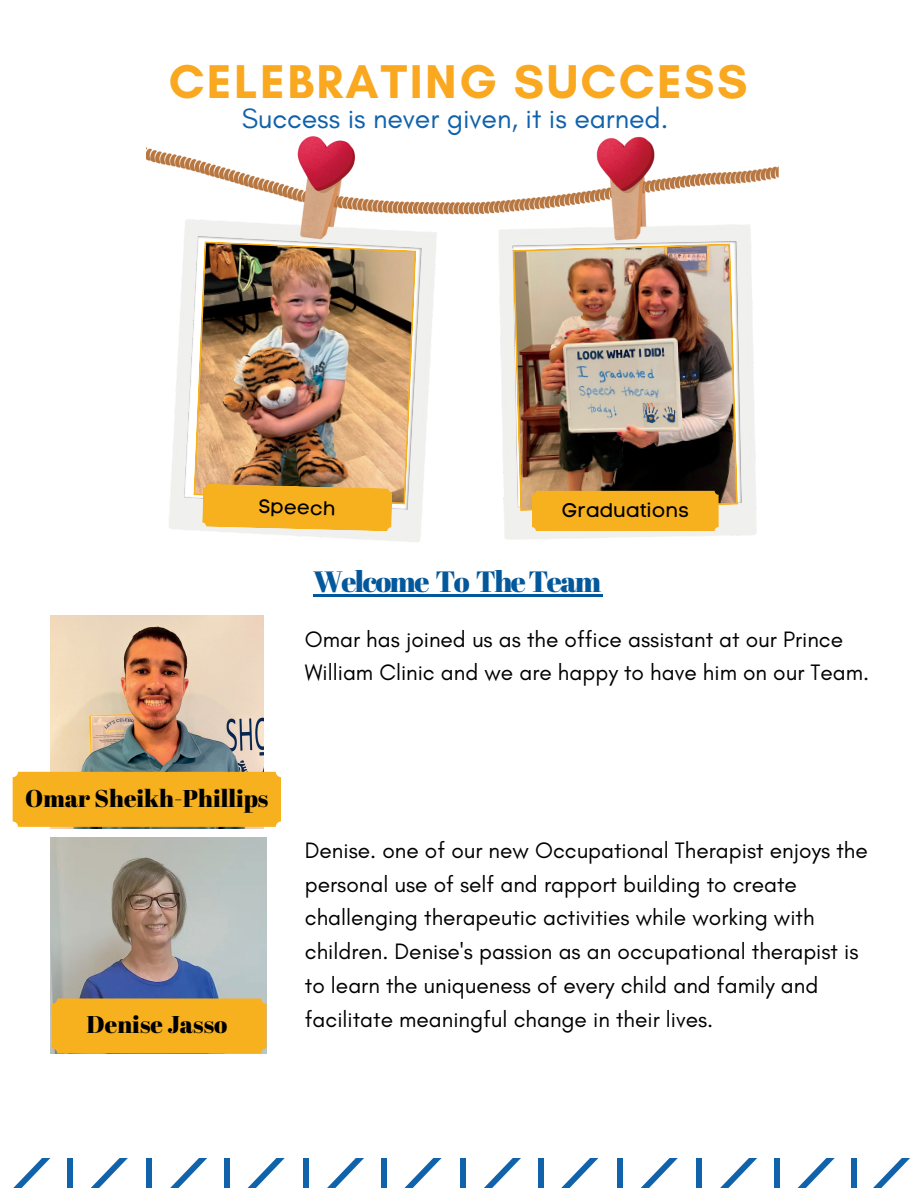
<style>
.page{position:relative;width:918px;height:1188px;background:#fff}
.page>*{position:absolute;margin:0;border:0;box-sizing:border-box;transform-origin:0 0}
.t1{font:700 48.3px "Glacial Indifference";letter-spacing:.05em;color:#f9a81f}
.t2{font:29.4px "Abril Fatface";letter-spacing:-.05em;color:#03589c}
.t3{font:28.5px "Glacial Indifference";letter-spacing:-.005em;color:#1062ab}
.t4{font:24.3px "Abril Fatface";color:#000}
.t5{font:22.8px/33.8px "Glacial Indifference";color:#000}
.t6{font:19.8px "Code Pro Normal LC";color:#000}
</style>
<div class="page">
<svg style="left:13px;top:1159px;width:896px;height:29px"></svg>
<div style="left:381px;top:1159px;width:6px;height:29px;background:#1062ab"></div>
<img style="left:51px;top:615px;width:212px;height:213px">
<div style="left:13px;top:772px;width:268px;height:55px;background:#f8b11e;border-radius:5px"></div>
<img style="left:51px;top:838px;width:216px;height:216px">
<div style="left:52px;top:998px;width:215px;height:56px;background:#f8b11e;border-radius:5px"></div>
<img style="left:147px;top:136px;width:631px;height:406px">
<img style="left:193px;top:241px;width:223px;height:264px">
<svg style="left:202px;top:484px;width:190px;height:47px;background:#f3b22d"></svg>
<img style="left:512px;top:243px;width:226px;height:268px">
<div style="left:532px;top:491px;width:187px;height:40px;background:#f8b11e;border-radius:4px"></div>
<hr style="left:313px;top:595px;width:115px;height:2px;background:#03589c">
<svg style="left:428px;top:595px;width:7px;height:2px"></svg>
<hr style="left:435px;top:595px;width:33px;height:2px;background:#03589c">
<svg style="left:468px;top:595px;width:8px;height:2px"></svg>
<hr style="left:476px;top:595px;width:124px;height:2px;background:#03589c">
<p class="t1" style="left:169px;top:52px;width:580px">CELEBRATING SUCCESS</p>
<p class="t3" style="left:242px;top:101px;width:428px">Success is never given, it is earned.</p>
<p class="t6" style="left:259px;top:495px;width:79px;rotate:1deg">Speech</p>
<p class="t6" style="left:562px;top:498px;width:128px">Graduations</p>
<p class="t2" style="left:313px;top:561px;width:290px">Welcome To TheTeam</p>
<p class="t5" style="left:305px;top:622px;width:566px">Omar has joined us as the office assistant at our Prince<br>William Clinic and we are happy to have him on our Team.</p>
<p class="t4" style="left:25px;top:781px;width:245px">Omar Sheikh-Phillips</p>
<p class="t4" style="left:87px;top:1008px;width:142px">Denise Jasso</p>
<p class="t5" style="left:305px;top:833px;width:564px">Denise. one of our new Occupational Therapist enjoys the personal use of self and rapport building to create challenging therapeutic activities while working with children. Denise's passion as an occupational therapist is to learn the uniqueness of every child and family and facilitate meaningful change in their lives.</p>
</div>
